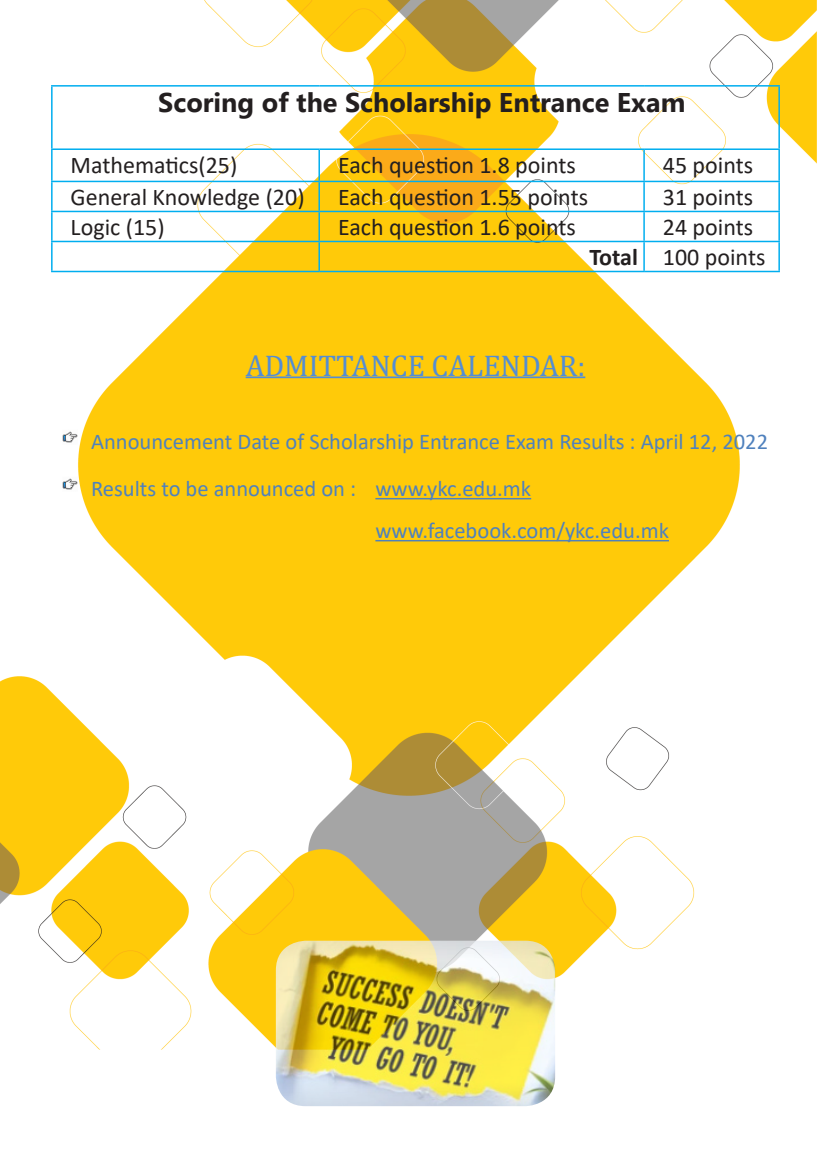
<style>
.page{position:relative;width:830px;height:1170px;background:#fff}
.page>*{position:absolute;margin:0;border:0;box-sizing:border-box;transform-origin:0 0}
.No_Spacing{font:30px "Cambria";color:#548dd4}
.Options{font:700 27px "Microsoft Tai Le";color:#231f20}
.Options-2{font:24px "Calibri";color:#231f20}
.Options-3{font:700 24px "Calibri";letter-spacing:-.005em;color:#231f20}
.No_Spacing-2{font:22.5px "Calibri";color:#4f81bd}
</style>
<div class="page">
<img style="left:0;top:0;width:817px;height:1050px">
<hr style="left:245px;top:376px;width:340px;height:2px;background:#548dd4">
<hr style="left:375px;top:498px;width:156px;height:1px;background:#4f81bd">
<hr style="left:375px;top:540px;width:293px;height:1px;background:#4f81bd">
<hr style="left:51px;top:85px;width:268px;height:2px;background:#00aeef">
<hr style="left:51px;top:87px;width:2px;height:61px;background:#00aeef">
<hr style="left:319px;top:85px;width:324px;height:2px;background:#00aeef">
<hr style="left:643px;top:85px;width:136px;height:2px;background:#00aeef">
<hr style="left:778px;top:87px;width:1px;height:61px;background:#00aeef">
<hr style="left:51px;top:148px;width:268px;height:2px;background:#00aeef">
<hr style="left:51px;top:150px;width:2px;height:31px;background:#00aeef">
<hr style="left:319px;top:148px;width:324px;height:2px;background:#00aeef">
<hr style="left:318px;top:150px;width:2px;height:31px;background:#00aeef">
<hr style="left:643px;top:148px;width:136px;height:2px;background:#00aeef">
<hr style="left:643px;top:150px;width:1px;height:31px;background:#00aeef">
<hr style="left:778px;top:150px;width:1px;height:31px;background:#00aeef">
<hr style="left:51px;top:181px;width:268px;height:1px;background:#00aeef">
<hr style="left:51px;top:182px;width:2px;height:29px;background:#00aeef">
<hr style="left:319px;top:181px;width:324px;height:1px;background:#00aeef">
<hr style="left:318px;top:182px;width:2px;height:29px;background:#00aeef">
<hr style="left:643px;top:181px;width:136px;height:1px;background:#00aeef">
<hr style="left:51px;top:211px;width:268px;height:1px;background:#00aeef">
<hr style="left:51px;top:212px;width:2px;height:29px;background:#00aeef">
<hr style="left:319px;top:211px;width:324px;height:1px;background:#00aeef">
<hr style="left:318px;top:212px;width:2px;height:29px;background:#00aeef">
<hr style="left:643px;top:211px;width:136px;height:1px;background:#00aeef">
<hr style="left:51px;top:241px;width:268px;height:1px;background:#00aeef">
<hr style="left:51px;top:242px;width:2px;height:29px;background:#00aeef">
<hr style="left:319px;top:241px;width:324px;height:1px;background:#00aeef">
<hr style="left:318px;top:242px;width:2px;height:29px;background:#00aeef">
<hr style="left:643px;top:241px;width:136px;height:1px;background:#00aeef">
<svg style="left:643px;top:182px;width:1px;height:89px"></svg>
<svg style="left:778px;top:182px;width:1px;height:89px"></svg>
<hr style="left:51px;top:271px;width:268px;height:1px;background:#00aeef">
<hr style="left:319px;top:271px;width:324px;height:1px;background:#00aeef">
<hr style="left:643px;top:271px;width:136px;height:1px;background:#00aeef">
<img style="left:62px;top:429px;width:16px;height:15px">
<img style="left:62px;top:476px;width:16px;height:15px">
<img style="left:276px;top:940px;width:279px;height:166px">
<p class="Options" style="left:158px;top:87px;width:528px">Scoring of the Scholarship Entrance Exam</p>
<p class="Options-2" style="left:71px;top:149px;width:168px">Mathematics(25)</p>
<p class="Options-2" style="left:338px;top:149px;width:239px">Each question 1.8 points</p>
<p class="Options-2" style="left:662px;top:149px;width:92px">45 points</p>
<p class="Options-2" style="left:71px;top:181px;width:235px">General Knowledge (20)</p>
<p class="Options-2" style="left:338px;top:181px;width:251px">Each question 1.55 points</p>
<p class="Options-2" style="left:662px;top:181px;width:92px">31 points</p>
<p class="Options-2" style="left:71px;top:211px;width:95px">Logic (15)</p>
<p class="Options-2" style="left:338px;top:211px;width:239px">Each question 1.6 points</p>
<p class="Options-2" style="left:662px;top:211px;width:92px">24 points</p>
<p class="Options-3" style="left:589px;top:240px;width:50px">Total</p>
<p class="Options-2" style="left:662px;top:241px;width:104px">100 points</p>
<p class="No_Spacing" style="left:245px;top:347px;width:341px">ADMITTANCE CALENDAR:</p>
<p class="No_Spacing-2" style="left:91px;top:426px;width:678px">Announcement Date of Scholarship Entrance Exam Results : April 12, 2022</p>
<p class="No_Spacing-2" style="left:91px;top:473px;width:441px">Results to be announced on : www.ykc.edu.mk</p>
<p class="No_Spacing-2" style="left:375px;top:515px;width:295px">www.facebook.com/ykc.edu.mk</p>
</div>
